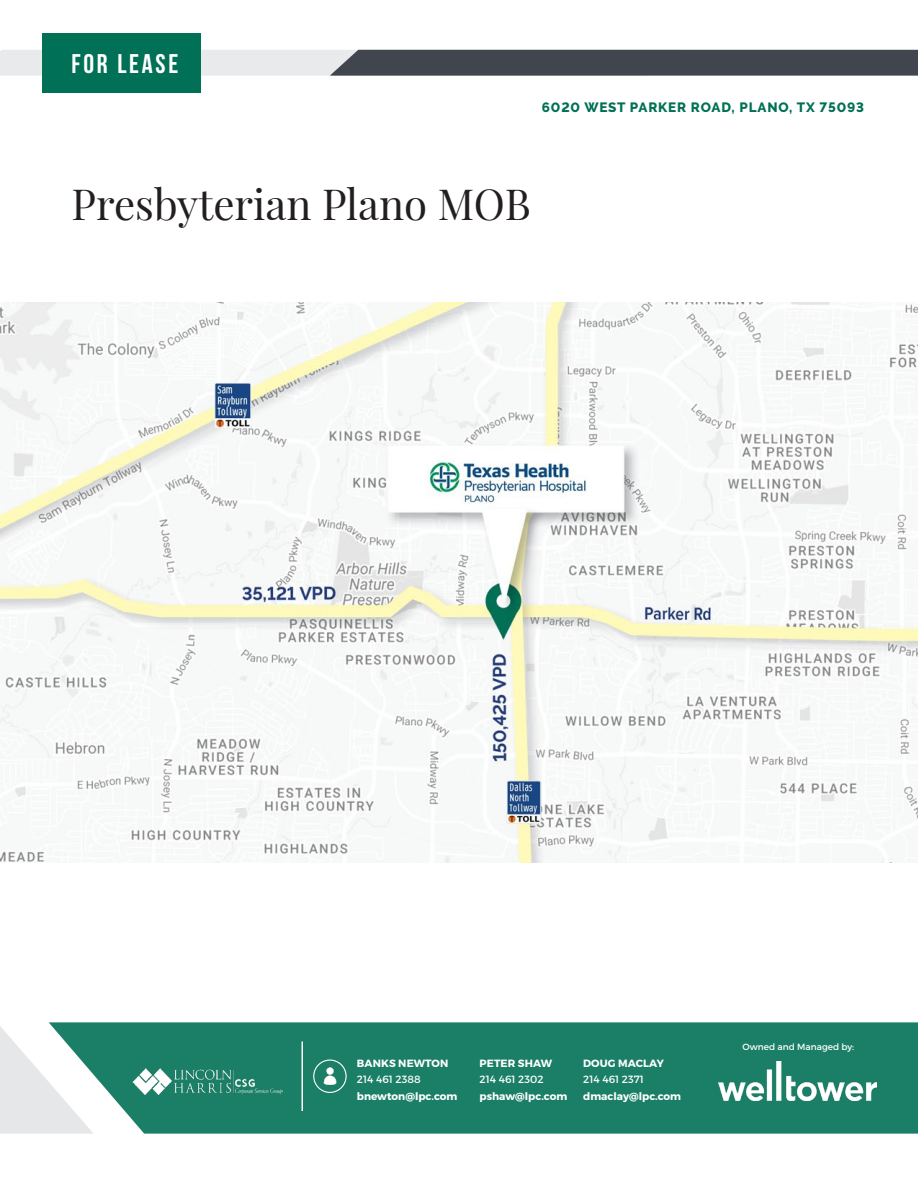
<style>
.page{position:relative;width:918px;height:1188px;background:#fff}
.page>*{position:absolute;margin:0;border:0;box-sizing:border-box;transform-origin:0 0}
.t1{font:42px "Playfair Display";color:#231f20}
.t2{font:27px "Bebas Neue";letter-spacing:.1em;color:#fff}
.t3{font:800 13.5px "Raleway";letter-spacing:.06em;color:#007056}
.t4{font:700 10.5px "Montserrat";color:#fff}
.t5{font:10.5px "Montserrat";color:#fff}
.t6{font:9px "Montserrat";color:#fff}
</style>
<div class="page">
<div style="left:94px;top:1022px;width:824px;height:112px;background:#1a7f66"></div>
<svg style="left:0;top:1022px;width:94px;height:112px"></svg>
<img style="left:132px;top:1069px;width:151px;height:25px">
<img style="left:718px;top:1061px;width:159px;height:40px">
<hr style="left:302px;top:1041px;width:1px;height:70px;background:#fff">
<svg style="left:313px;top:1060px;width:34px;height:33px"></svg>
<img style="left:318px;top:1063px;width:24px;height:25px">
<svg style="left:0;top:50px;width:918px;height:26px;background:#6b6f76"></svg>
<div style="left:42px;top:33px;width:159px;height:59px;background:#007056"></div>
<img style="left:0;top:302px;width:918px;height:561px">
<h2 class="t2" style="left:72px;top:49px;width:108px">FOR LEASE</h2>
<p class="t3" style="left:542px;top:99px;width:324px">6020 WEST PARKER ROAD, PLANO, TX 75093</p>
<p class="t1" style="left:72px;top:171px;width:461px">Presbyterian Plano MOB</p>
<p class="t6" style="left:742px;top:1041px;width:113px">Owned and Managed by:</p>
<p class="t4" style="left:357px;top:1056px;width:93px">BANKS NEWTON</p>
<p class="t5" style="left:357px;top:1073px;width:65px">214 461 2388</p>
<p class="t4" style="left:357px;top:1089px;width:102px">bnewton@lpc.com</p>
<p class="t4" style="left:480px;top:1056px;width:74px">PETER SHAW</p>
<p class="t5" style="left:480px;top:1073px;width:66px">214 461 2302</p>
<p class="t4" style="left:480px;top:1089px;width:89px">pshaw@lpc.com</p>
<p class="t4" style="left:583px;top:1056px;width:82px">DOUG MACLAY</p>
<p class="t5" style="left:583px;top:1073px;width:62px">214 461 2371</p>
<p class="t4" style="left:583px;top:1089px;width:99px">dmaclay@lpc.com</p>
</div>
